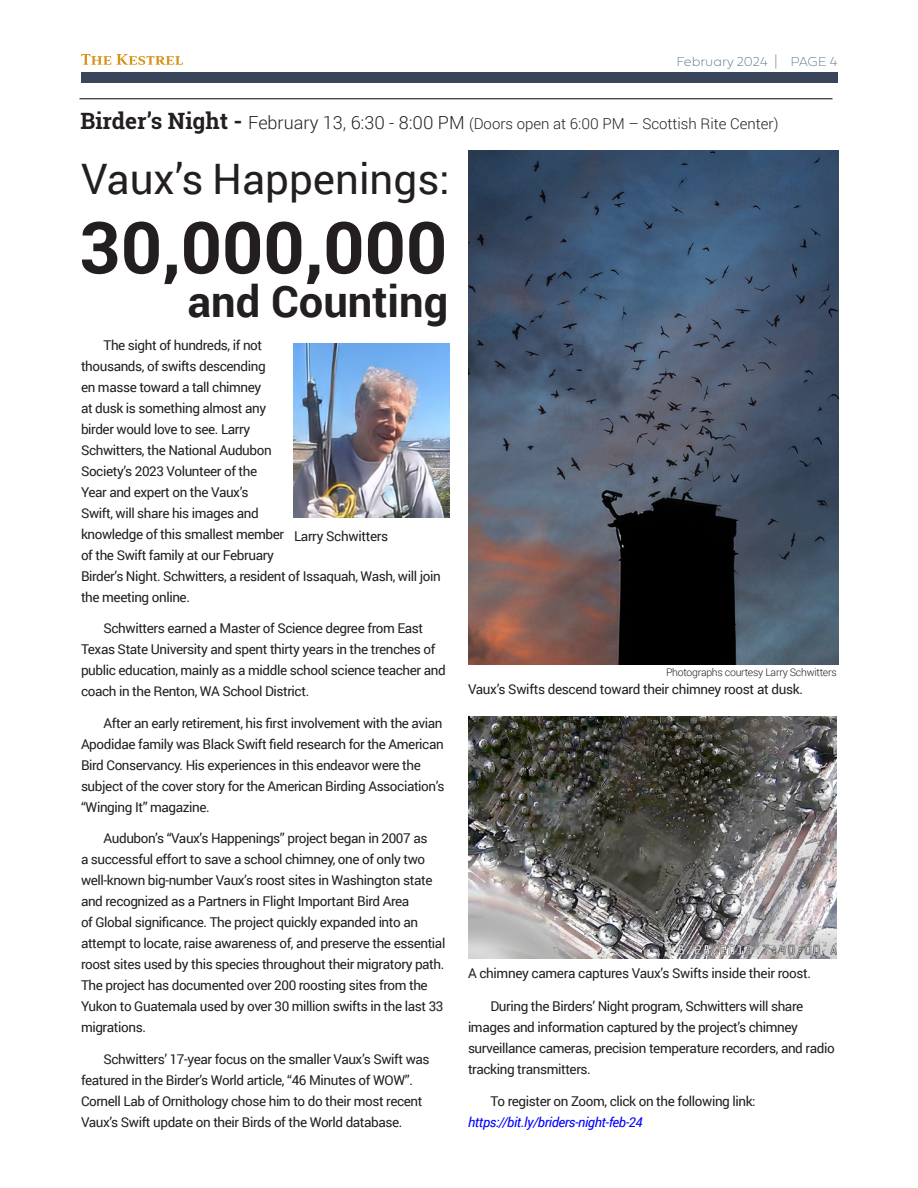
<style>
.page{position:relative;width:918px;height:1188px;background:#fff}
.page>*{position:absolute;margin:0;border:0;box-sizing:border-box;transform-origin:0 0}
.Headline{font:700 72px "Roboto";color:#231f20}
.Headline-2{font:700 43.5px "Roboto";color:#231f20}
.Headline-3{font:42px "Roboto";color:#231f20}
.Section_Labels{font:300 15px "Roboto";color:#231f20}
.Kestrel_Text_9_pt{font:13.5px/21px "Roboto";letter-spacing:-.03em;color:#231f20}
.t1{font:13.5px "Fieldwork Geo Hair";color:#58788c}
.Photo_byline{font:300 10.5px "Roboto";letter-spacing:-.025em;color:#231f20}
.s1{font-family:"Roboto Slab";font-weight:700;font-size:22.5px}
.s2{font-size:18px}
.s3{font-style:italic;color:#00f}
</style>
<div class="page">
<div style="left:81px;top:72px;width:757px;height:11px;background:#38455b"></div>
<svg style="left:81px;top:54px;width:102px;height:11px"></svg>
<hr style="left:80px;top:98px;width:752px;height:1px;background:#231f20">
<img style="left:294px;top:344px;width:156px;height:174px">
<img style="left:468px;top:150px;width:370px;height:514px">
<img style="left:468px;top:716px;width:369px;height:242px">
<p class="t1" style="left:676px;top:51px;width:163px">February 2024 | PAGE 4</p>
<p class="Section_Labels" style="left:80px;top:113px;width:699px"><span class="s1">Birder’s Night -</span> <span class="s2">February 13, 6:30 - 8:00 PM</span> (Doors open at 6:00 PM – Scottish Rite Center)</p>
<p class="Headline-3" style="left:81px;top:150px;width:370px">Vaux’s Happenings:</p>
<p class="Headline" style="left:80px;top:197px;width:369px">30,000,000</p>
<p class="Headline-2" style="left:188px;top:271px;width:262px">and Counting</p>
<p class="Kestrel_Text_9_pt" style="left:81px;top:334px;width:361px;text-indent:22px">The sight of hundreds, if not<br>thousands, of swifts descending<br>en masse toward a tall chimney<br>at dusk is something almost any<br>birder would love to see. Larry<br>Schwitters, the National Audubon<br>Society’s 2023 Volunteer of the<br>Year and expert on the Vaux’s<br>Swift, will share his images and<br>knowledge of this smallest member<br>of the Swift family at our February<br>Birder’s Night. Schwitters, a resident of Issaquah, Wash, will join the meeting online.</p>
<p class="Kestrel_Text_9_pt" style="left:81px;top:617px;width:366px;text-indent:22px">Schwitters earned a Master of Science degree from East Texas State University and spent thirty years in the trenches of public education, mainly as a middle school science teacher and coach in the Renton, WA School District.</p>
<p class="Kestrel_Text_9_pt" style="left:81px;top:712px;width:365px;text-indent:22px">After an early retirement, his first involvement with the avian Apodidae family was Black Swift field research for the American Bird Conservancy. His experiences in this endeavor were the subject of the cover story for the American Birding Association’s “Winging It” magazine.</p>
<p class="Kestrel_Text_9_pt" style="left:81px;top:827px;width:366px;text-indent:22px">Audubon’s “Vaux’s Happenings” project began in 2007 as<br>a successful effort to save a school chimney, one of only two well-known big-number Vaux’s roost sites in Washington state and recognized as a Partners in Flight Important Bird Area<br>of Global significance. The project quickly expanded into an attempt to locate, raise awareness of, and preserve the essential roost sites used by this species throughout their migratory path.<br>The project has documented over 200 roosting sites from the Yukon to Guatemala used by over 30 million swifts in the last 33 migrations.</p>
<p class="Kestrel_Text_9_pt" style="left:81px;top:1048px;width:350px;text-indent:22px">Schwitters’ 17-year focus on the smaller Vaux’s Swift was featured in the Birder’s World article, “46 Minutes of WOW”.<br>Cornell Lab of Ornithology chose him to do their most recent Vaux’s Swift update on their Birds of the World database.</p>
<p class="Kestrel_Text_9_pt" style="left:294px;top:525px;width:96px">Larry Schwitters</p>
<p class="Photo_byline" style="left:666px;top:664px;width:172px">Photographs courtesy Larry Schwitters</p>
<p class="Kestrel_Text_9_pt" style="left:468px;top:679px;width:337px">Vaux’s Swifts descend toward their chimney roost at dusk.</p>
<p class="Kestrel_Text_9_pt" style="left:468px;top:962px;width:345px">A chimney camera captures Vaux’s Swifts inside their roost.</p>
<p class="Kestrel_Text_9_pt" style="left:468px;top:995px;width:368px;text-indent:22px">During the Birders’ Night program, Schwitters will share images and information captured by the project’s chimney surveillance cameras, precision temperature recorders, and radio tracking transmitters.</p>
<p class="Kestrel_Text_9_pt" style="left:468px;top:1090px;width:289px;text-indent:22px">To register on Zoom, click on the following link: <span class="s3">https://bit.ly/briders-night-feb-24</span></p>
</div>
